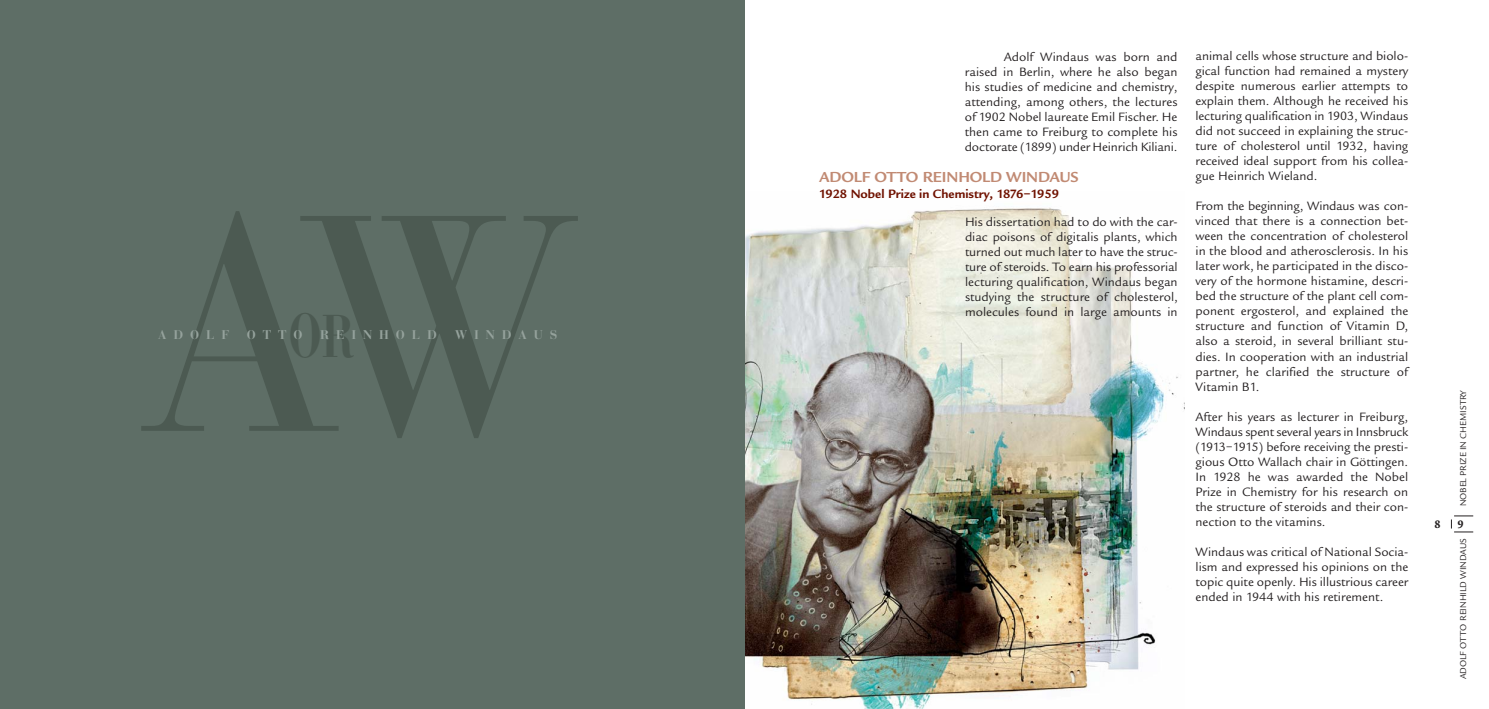
<style>
.page{position:relative;width:1489px;height:709px;background:#fff}
.page>*{position:absolute;margin:0;border:0;box-sizing:border-box;transform-origin:0 0}
.t1{font:700 61.5px "Bauer Bodoni";color:#4c5a52;scale:.75 1}
.t2{font:700 15px "Legacy Sans";letter-spacing:-.005em;color:#c18a73}
.t3{font:12.5px/15px "Legacy Sans";color:#231f20;text-align:justify}
.t4{font:700 12.5px "Legacy Sans";color:#6f1100}
.t5{font:700 12.5px "Bauer Bodoni";letter-spacing:.555em;color:#95a29c}
.t6{font:700 11.25px "Legacy Serif";color:#231f20}
.t7{font:8.75px "Legacy Sans";letter-spacing:-.01em;color:#231f20}
.s1{font-size:59.88px}
</style>
<div class="page">
<img style="left:744px;top:192px;width:440px;height:517px">
<div style="left:0;top:0;width:744px;height:709px;background:#5e6e66"></div>
<svg style="left:1450px;top:515px;width:22px;height:17px"></svg>
<h1 class="t1" style="left:288px;top:312px;width:89px">O<span class="s1">R</span></h1>
<p class="t5" style="left:158px;top:329px;width:72px">ADOLF</p>
<p class="t5" style="left:247px;top:329px;width:57px">OTTO</p>
<p class="t5" style="left:320px;top:329px;width:118px">REINHOLD</p>
<p class="t5" style="left:454px;top:329px;width:104px">WINDAUS</p>
<p class="t3" style="left:964px;top:50px;width:214px;text-indent:39px">Adolf Windaus was born and raised in Berlin, where he also began his studies of medicine and chemistry, attending, among others, the lectures of 1902 Nobel laureate Emil Fischer. He then came to Freiburg to complete his doctorate (1899) under Heinrich Kiliani.</p>
<p class="t2" style="left:819px;top:172px;width:261px">ADOLF OTTO REINHOLD WINDAUS</p>
<p class="t4" style="left:819px;top:189px;width:241px">1928 Nobel Prize in Chemistry, 1876–1959</p>
<p class="t3" style="left:964px;top:215px;width:214px">His dissertation had to do with the car&shy;diac poisons of digitalis plants, which turned out much later to have the struc&shy;ture of steroids. To earn his professorial lecturing qualification, Windaus began studying the structure of cholesterol, molecules found in large amounts in</p>
<p class="t3" style="left:1195px;top:50px;width:214px">animal cells whose structure and biolo&shy;gical function had remained a mystery despite numerous earlier attempts to explain them. Although he received his lecturing qualification in 1903, Windaus did not succeed in explaining the struc&shy;ture of cholesterol until 1932, having received ideal support from his collea&shy;gue Heinrich Wieland.</p>
<p class="t3" style="left:1195px;top:200px;width:214px">From the beginning, Windaus was con&shy;vinced that there is a connection bet&shy;ween the concentration of cholesterol in the blood and atherosclerosis. In his later work, he participated in the disco&shy;very of the hormone histamine, descri&shy;bed the structure of the plant cell com&shy;ponent ergosterol, and explained the structure and function of Vitamin D, also a steroid, in several brilliant stu&shy;dies. In cooperation with an industrial partner, he clarified the structure of Vitamin B1.</p>
<p class="t3" style="left:1195px;top:410px;width:214px">After his years as lecturer in Freiburg, Windaus spent several years in Innsbruck (1913–1915) before receiving the presti&shy;gious Otto Wallach chair in Göttingen.<br>In 1928 he was awarded the Nobel Prize in Chemistry for his research on the structure of steroids and their con&shy;nection to the vitamins.</p>
<p class="t3" style="left:1195px;top:545px;width:214px">Windaus was critical of National Socia&shy;lism and expressed his opinions on the topic quite openly. His illustrious career ended in 1944 with his retirement.</p>
<p class="t7" style="left:1459px;top:506px;width:118px;rotate:-90deg">NOBEL PRIZE IN CHEMISTRY</p>
<p class="t6" style="left:1434px;top:520px;width:8px">8</p>
<p class="t6" style="left:1457px;top:520px;width:8px">9</p>
<p class="t7" style="left:1459px;top:679px;width:142px;rotate:-90deg">ADOLF OTTO REINHILD WINDAUS</p>
</div>
